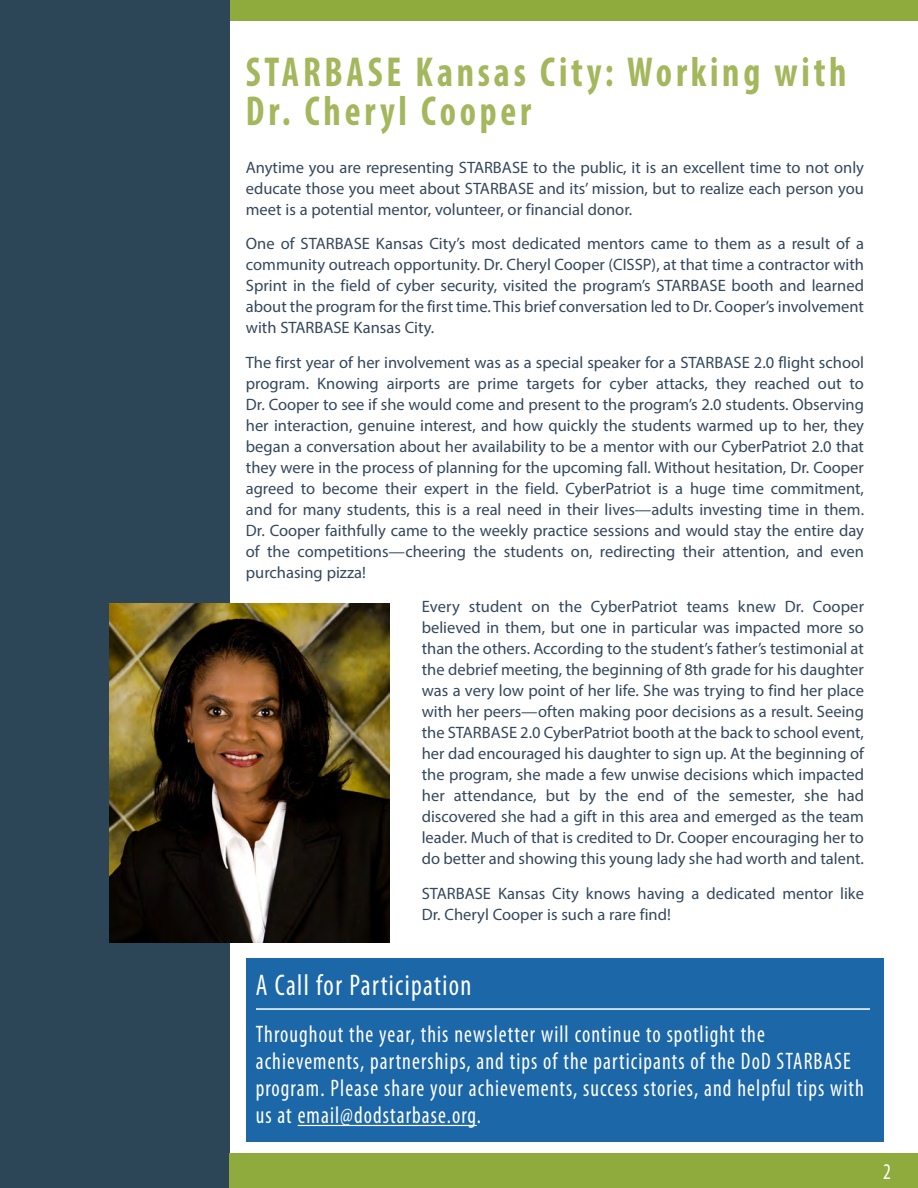
<style>
.page{position:relative;width:918px;height:1188px;background:#fff}
.page>*{position:absolute;margin:0;border:0;box-sizing:border-box;transform-origin:0 0}
.Article_Title{font:700 condensed 42px/39px "Myriad Pro";letter-spacing:.1em;color:#a4b75d;scale:.9 1}
.Front_Page_Quote{font:condensed 30px "Myriad Pro";letter-spacing:.05em;color:#fff;scale:.9 1}
.Front_Page_Quote-2{font:condensed 24px/27px "Myriad Pro";letter-spacing:.05em;color:#fff;scale:.9 1}
.Front_Page_Quote-3{font:condensed 22.5px "Myriad Pro";color:#fff;scale:.9 1}
.t1{font:16.5px/21px "Myriad Pro";color:#33485c;text-align:justify}
</style>
<div class="page">
<div style="left:54px;top:0;width:864px;height:20px;background:#8fab3d"></div>
<div style="left:0;top:0;width:230px;height:1188px;background:#2c4658"></div>
<div style="left:230px;top:1153px;width:688px;height:35px;background:#8fab3d"></div>
<img style="left:109px;top:603px;width:280px;height:339px">
<div style="left:246px;top:958px;width:638px;height:183px;background:#1c67a8"></div>
<hr style="left:298px;top:1125px;width:179px;height:1px;background:#fff">
<hr style="left:256px;top:1008px;width:614px;height:2px;background:#fff">
<p class="Article_Title" style="left:246px;top:51px;width:669px">STARBASE Kansas City: Working with<br>Dr. Cheryl Cooper</p>
<p class="t1" style="left:246px;top:156px;width:620px">Anytime you are representing STARBASE to the public, it is an excellent time to not only educate those you meet about STARBASE and its’ mission, but to realize each person you meet is a potential mentor, volunteer, or financial donor.</p>
<p class="t1" style="left:246px;top:233px;width:620px">One of STARBASE Kansas City’s most dedicated mentors came to them as a result of a community outreach opportunity. Dr. Cheryl Cooper (CISSP), at that time a contractor with Sprint in the field of cyber security, visited the program’s STARBASE booth and learned about the program for the first time. This brief conversation led to Dr. Cooper’s involvement with STARBASE Kansas City.</p>
<p class="t1" style="left:246px;top:351px;width:620px">The first year of her involvement was as a special speaker for a STARBASE 2.0 flight school program. Knowing airports are prime targets for cyber attacks, they reached out to Dr. Cooper to see if she would come and present to the program’s 2.0 students. Observing her interaction, genuine interest, and how quickly the students warmed up to her, they began a conversation about her availability to be a mentor with our CyberPatriot 2.0 that they were in the process of planning for the upcoming fall. Without hesitation, Dr. Cooper agreed to become their expert in the field. CyberPatriot is a huge time commitment, and for many students, this is a real need in their lives—adults investing time in them.<br>Dr. Cooper faithfully came to the weekly practice sessions and would stay the entire day of the competitions—cheering the students on, redirecting their attention, and even purchasing pizza!</p>
<p class="t1" style="left:422px;top:596px;width:444px">Every student on the CyberPatriot teams knew Dr. Cooper believed in them, but one in particular was impacted more so than the others. According to the student’s father’s testimonial at the debrief meeting, the beginning of 8th grade for his daughter was a very low point of her life. She was trying to find her place with her peers—often making poor decisions as a result. Seeing the STARBASE 2.0 CyberPatriot booth at the back to school event, her dad encouraged his daughter to sign up. At the beginning of the program, she made a few unwise decisions which impacted her attendance, but by the end of the semester, she had discovered she had a gift in this area and emerged as the team leader. Much of that is credited to Dr. Cooper encouraging her to do better and showing this young lady she had worth and talent.</p>
<p class="t1" style="left:422px;top:882px;width:444px">STARBASE Kansas City knows having a dedicated mentor like<br>Dr. Cheryl Cooper is such a rare find!</p>
<p class="Front_Page_Quote" style="left:256px;top:967px;width:241px">A Call for Participation</p>
<p class="Front_Page_Quote-2" style="left:256px;top:1020px;width:677px">Throughout the year, this newsletter will continue to spotlight the achievements, partnerships, and tips of the participants of the DoD STARBASE program. Please share your achievements, success stories, and helpful tips with us at email@dodstarbase.org.</p>
<p class="Front_Page_Quote-3" style="left:883px;top:1158px;width:10px">2</p>
</div>
